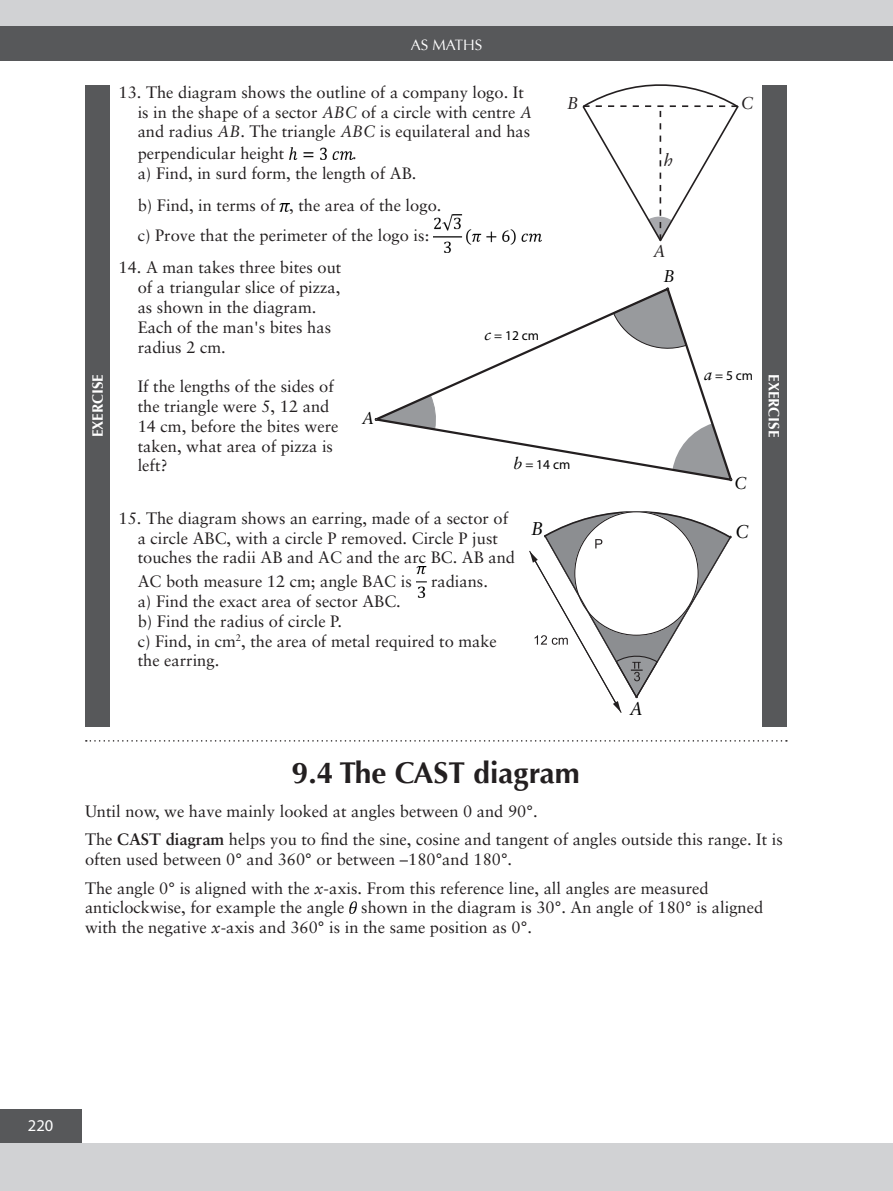
<style>
.page{position:relative;width:893px;height:1191px;background:#fff}
.page>*{position:absolute;margin:0;border:0;box-sizing:border-box;transform-origin:0 0}
.Chapter_head_small{font:700 30px "Optima";color:#231f20}
.t1{font:italic 18.45px "Sabon";color:#000}
.t2{font:italic 17.1px "Sabon";color:#231f20}
.t3{font:italic 17.1px "Sabon";color:#000}
.Question__2_tabs{font:16.5px/19.8px "Sabon";color:#231f20}
.Sabon_11pt{font:16.5px/19.8px "Sabon";color:#231f20}
.t4{font:16.5px "Myriad Pro";color:#fff}
.List_Bullet{font:700 15px "Optima";color:#fff}
.t5{font:15px "Optima";color:#fff}
.t6{font:13.5px "Myriad Pro";color:#000}
.s1{font-style:italic}
.s2{font-family:"Sabon";font-style:italic;font-size:16.2px}
.s3{font-weight:700}
</style>
<div class="page">
<div style="left:0;top:0;width:893px;height:29px;background:#d1d2d4"></div>
<div style="left:0;top:27px;width:893px;height:34px;background:#57585a"></div>
<div style="left:0;top:1109px;width:82px;height:34px;background:#57585a"></div>
<div style="left:0;top:1142px;width:893px;height:49px;background:#d1d2d4"></div>
<svg style="left:86px;top:740px;width:701px;height:1px"></svg>
<div style="left:85px;top:85px;width:24px;height:641px;background:#57585a"></div>
<div style="left:762px;top:85px;width:25px;height:641px;background:#57585a"></div>
<img style="left:289px;top:147px;width:64px;height:12px">
<svg style="left:280px;top:204px;width:9px;height:7px"></svg>
<img style="left:434px;top:215px;width:108px;height:37px">
<img style="left:416px;top:567px;width:10px;height:31px">
<svg style="left:582px;top:84px;width:157px;height:158px"></svg>
<svg style="left:430px;top:312px;width:302px;height:170px"></svg>
<svg style="left:374px;top:394px;width:63px;height:36px"></svg>
<svg style="left:612px;top:287px;width:121px;height:194px"></svg>
<svg style="left:529px;top:511px;width:203px;height:202px"></svg>
<svg style="left:349px;top:902px;width:8px;height:11px"></svg>
<p class="t5" style="left:411px;top:37px;width:73px">AS MATHS</p>
<p class="Question__2_tabs" style="left:138px;top:82px;width:396px;text-indent:-19px">13. The diagram shows the outline of a company logo. It is in the shape of a sector <span class="s1">ABC</span> of a circle with centre <span class="s1">A </span>and radius <span class="s1">AB</span>. The triangle <span class="s1">ABC</span> is equilateral and has</p>
<p class="Question__2_tabs" style="left:138px;top:143px;width:148px">perpendicular height</p>
<p class="t2" style="left:741px;top:93px;width:14px">C</p>
<p class="t2" style="left:567px;top:93px;width:13px">B</p>
<p class="t2" style="left:664px;top:150px;width:11px">h</p>
<p class="Question__2_tabs" style="left:138px;top:143px;width:280px;text-indent:215px"><span class="s1">.<br></span>a) Find, in surd form, the length of AB.</p>
<p class="Question__2_tabs" style="left:138px;top:191px;width:305px;line-height:29.4px">b) Find, in terms of , the area of the logo. c) Prove that the perimeter of the logo is:</p>
<p class="Question__2_tabs" style="left:138px;top:258px;width:205px;text-indent:-19px">14. A man takes three bites out of a triangular slice of pizza, as shown in the diagram.<br>Each of the man's bites has radius 2 cm.</p>
<p class="Question__2_tabs" style="left:138px;top:376px;width:202px">If the lengths of the sides of the triangle were 5, 12 and<br>14 cm, before the bites were taken, what area of pizza is left?</p>
<p class="Question__2_tabs" style="left:138px;top:508px;width:379px;text-indent:-19px">15. The diagram shows an earring, made of a sector of a circle ABC, with a circle P removed. Circle P just touches the radii AB and AC and the arc BC. AB and</p>
<p class="Question__2_tabs" style="left:138px;top:571px;width:361px">AC both measure 12 cm; angle BAC is radians. a) Find the exact area of sector ABC.<br>b) Find the radius of circle P.<br>c) Find, in cm<sup>2</sup>, the area of metal required to make the earring.</p>
<p class="t2" style="left:653px;top:241px;width:14px">A</p>
<p class="t3" style="left:664px;top:267px;width:13px">B</p>
<p class="t6" style="left:484px;top:327px;width:56px"><span class="s2">c</span> = 12 cm</p>
<p class="t6" style="left:704px;top:367px;width:50px"><span class="s2">a</span> = 5 cm</p>
<p class="List_Bullet" style="left:89px;top:437px;width:65px;rotate:-90deg">EXERCISE</p>
<p class="List_Bullet" style="left:783px;top:374px;width:65px;rotate:90deg">EXERCISE</p>
<p class="t3" style="left:362px;top:408px;width:14px">A</p>
<p class="t6" style="left:513px;top:456px;width:58px"><span class="s2">b</span> = 14 cm</p>
<p class="t3" style="left:734px;top:473px;width:14px">C</p>
<p class="t1" style="left:531px;top:517px;width:14px">B</p>
<p class="t1" style="left:735px;top:520px;width:15px">C</p>
<p class="t1" style="left:630px;top:698px;width:15px">A</p>
<p class="Chapter_head_small" style="left:292px;top:755px;width:290px">9.4 The CAST diagram</p>
<p class="Sabon_11pt" style="left:85px;top:801px;width:454px">Until now, we have mainly looked at angles between 0 and 90°.</p>
<p class="Sabon_11pt" style="left:85px;top:829px;width:699px">The <span class="s3">CAST diagram</span> helps you to find the sine, cosine and tangent of angles outside this range. It is often used between 0° and 360° or between –180°and 180°.</p>
<p class="Sabon_11pt" style="left:85px;top:877px;width:680px">The angle 0° is aligned with the <span class="s1">x</span>-axis. From this reference line, all angles are measured anticlockwise, for example the angle shown in the diagram is 30°. An angle of 180° is aligned with the negative <span class="s1">x</span>-axis and 360° is in the same position as 0°.</p>
<p class="t4" style="left:28px;top:1115px;width:27px">220</p>
</div>
